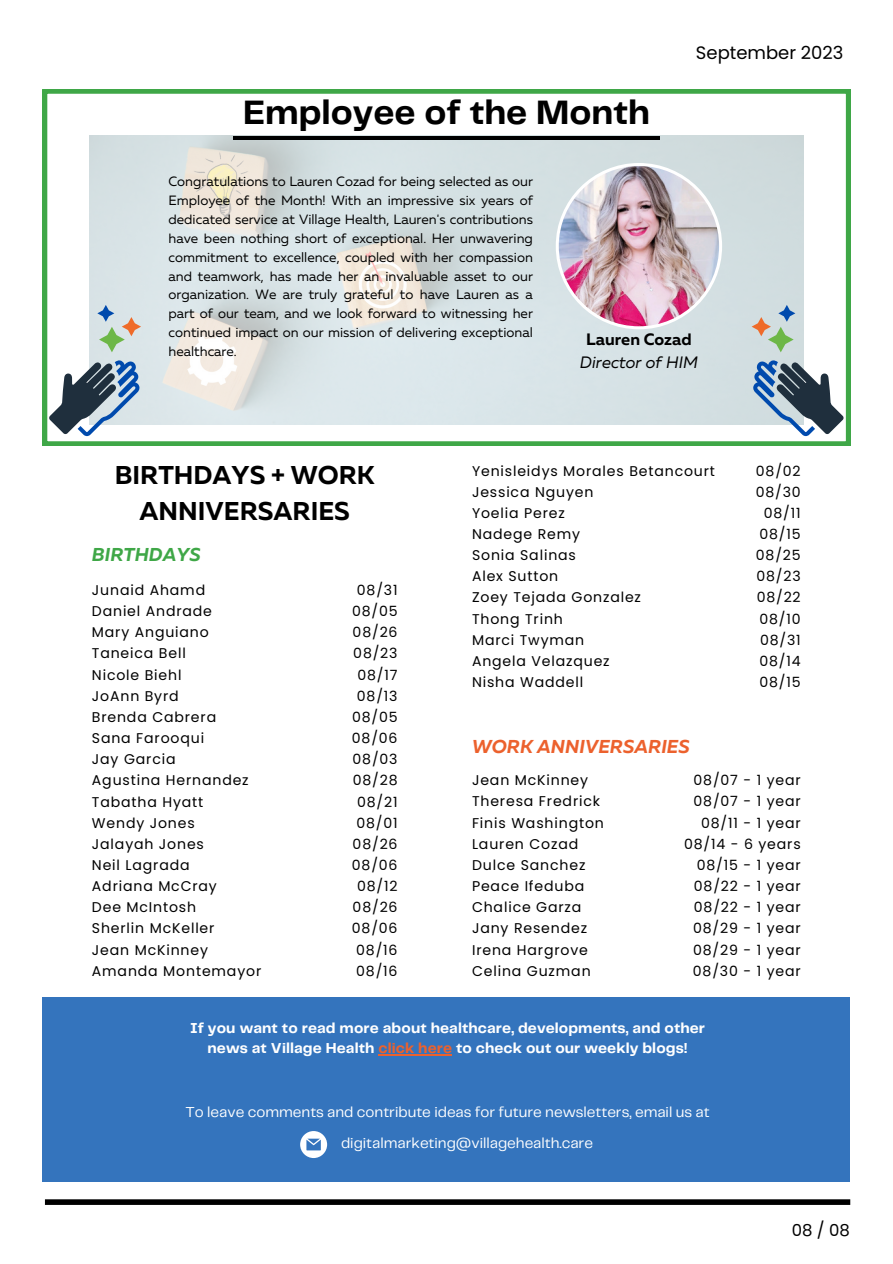
<style>
.page{position:relative;width:893px;height:1264px;background:#fff}
.page>*{position:absolute;margin:0;border:0;box-sizing:border-box;transform-origin:0 0}
.t1{font:700 35.1px "Telegraf";color:#000}
.t2{font:700 25.65px/35.7px "Muller";color:#000;text-align:center}
.t3{font:italic 700 18.6px "Muller";color:#ec612d}
.t4{font:italic 700 18.6px "Muller";color:#3fa747}
.t5{font:18px "Poppins";color:#000}
.t6{font:italic 16.5px "Muller";color:#000}
.t7{font:700 16.5px "Muller";color:#000}
.t8{font:16.5px "Poppins";color:#000}
.t9{font:700 15px/20.2px "Telegraf";letter-spacing:.005em;color:#fff;text-align:center}
.t10{font:15px "Telegraf";color:#fff}
.t11{font:14.1px "Poppins";letter-spacing:.06em;color:#000}
.t12{font:13.5px/18.8px "Muller";color:#000;text-align:justify}
.s1{color:#ec612d}
</style>
<div class="page">
<div style="left:45px;top:1199px;width:805px;height:5px;background:#000"></div>
<div style="left:43px;top:997px;width:806px;height:184px;background:#3474bd"></div>
<svg style="left:300px;top:1131px;width:27px;height:26px"></svg>
<svg style="left:43px;top:89px;width:807px;height:357px"></svg>
<svg style="left:752px;top:360px;width:91px;height:76px"></svg>
<svg style="left:751px;top:305px;width:44px;height:47px;background:#bdcac0"></svg>
<svg style="left:49px;top:360px;width:91px;height:76px"></svg>
<svg style="left:97px;top:305px;width:44px;height:47px;background:#c3cfc6"></svg>
<hr style="left:233px;top:136px;width:426px;height:3px;background:#000">
<hr style="left:378px;top:1054px;width:74px;height:1px;background:#ec612d">
<img style="left:555px;top:163px;width:167px;height:166px">
<p class="t1" style="left:243px;top:98px;width:408px">Employee of the Month</p>
<p class="t5" style="left:696px;top:40px;width:149px">September 2023</p>
<p class="t12" style="left:168px;top:173px;width:366px">Congratulations to Lauren Cozad for being selected as our Employee of the Month! With an impressive six years of dedicated service at Village Health, Lauren's contributions have been nothing short of exceptional. Her unwavering commitment to excellence, coupled with her compassion and teamwork, has made her an invaluable asset to our organization. We are truly grateful to have Lauren as a part of our team, and we look forward to witnessing her continued impact on our mission of delivering exceptional healthcare.</p>
<p class="t7" style="left:586px;top:333px;width:107px">Lauren Cozad</p>
<p class="t6" style="left:580px;top:355px;width:120px">Director of HIM</p>
<p class="t2" style="left:115px;top:460px;width:261px">BIRTHDAYS + WORK<br>ANNIVERSARIES</p>
<p class="t4" style="left:92px;top:547px;width:110px">BIRTHDAYS</p>
<p class="t11" style="left:92px;top:580px;width:115px">Junaid Ahamd</p>
<p class="t11" style="left:92px;top:601px;width:122px">Daniel Andrade</p>
<p class="t11" style="left:92px;top:622px;width:118px">Mary Anguiano</p>
<p class="t11" style="left:92px;top:643px;width:95px">Taneica Bell</p>
<p class="t11" style="left:92px;top:665px;width:91px">Nicole Biehl</p>
<p class="t11" style="left:92px;top:686px;width:88px">JoAnn Byrd</p>
<p class="t11" style="left:92px;top:707px;width:126px">Brenda Cabrera</p>
<p class="t11" style="left:92px;top:728px;width:114px">Sana Farooqui</p>
<p class="t11" style="left:92px;top:749px;width:85px">Jay Garcia</p>
<p class="t11" style="left:92px;top:770px;width:158px">Agustina Hernandez</p>
<p class="t11" style="left:92px;top:791px;width:113px">Tabatha Hyatt</p>
<p class="t11" style="left:92px;top:813px;width:104px">Wendy Jones</p>
<p class="t11" style="left:92px;top:834px;width:114px">Jalayah Jones</p>
<p class="t11" style="left:92px;top:855px;width:99px">Neil Lagrada</p>
<p class="t11" style="left:92px;top:876px;width:126px">Adriana McCray</p>
<p class="t11" style="left:92px;top:897px;width:106px">Dee McIntosh</p>
<p class="t11" style="left:92px;top:918px;width:124px">Sherlin McKeller</p>
<p class="t11" style="left:92px;top:939px;width:117px">Jean McKinney</p>
<p class="t11" style="left:92px;top:961px;width:171px">Amanda Montemayor</p>
<p class="t11" style="left:357px;top:580px;width:42px">08/31</p>
<p class="t11" style="left:352px;top:601px;width:47px">08/05</p>
<p class="t11" style="left:352px;top:622px;width:46px">08/26</p>
<p class="t11" style="left:353px;top:643px;width:46px">08/23</p>
<p class="t11" style="left:357px;top:665px;width:42px">08/17</p>
<p class="t11" style="left:357px;top:686px;width:42px">08/13</p>
<p class="t11" style="left:352px;top:707px;width:47px">08/05</p>
<p class="t11" style="left:352px;top:728px;width:47px">08/06</p>
<p class="t11" style="left:352px;top:749px;width:46px">08/03</p>
<p class="t11" style="left:352px;top:770px;width:46px">08/28</p>
<p class="t11" style="left:357px;top:791px;width:42px">08/21</p>
<p class="t11" style="left:356px;top:813px;width:43px">08/01</p>
<p class="t11" style="left:352px;top:834px;width:46px">08/26</p>
<p class="t11" style="left:352px;top:855px;width:47px">08/06</p>
<p class="t11" style="left:357px;top:876px;width:42px">08/12</p>
<p class="t11" style="left:352px;top:897px;width:46px">08/26</p>
<p class="t11" style="left:352px;top:918px;width:47px">08/06</p>
<p class="t11" style="left:356px;top:939px;width:43px">08/16</p>
<p class="t11" style="left:356px;top:961px;width:43px">08/16</p>
<p class="t11" style="left:472px;top:460px;width:244px">Yenisleidys Morales Betancourt</p>
<p class="t11" style="left:472px;top:482px;width:123px">Jessica Nguyen</p>
<p class="t11" style="left:472px;top:503px;width:94px">Yoelia Perez</p>
<p class="t11" style="left:472px;top:524px;width:109px">Nadege Remy</p>
<p class="t11" style="left:472px;top:545px;width:105px">Sonia Salinas</p>
<p class="t11" style="left:472px;top:566px;width:88px">Alex Sutton</p>
<p class="t11" style="left:472px;top:587px;width:170px">Zoey Tejada Gonzalez</p>
<p class="t11" style="left:472px;top:608px;width:92px">Thong Trinh</p>
<p class="t11" style="left:472px;top:630px;width:114px">Marci Twyman</p>
<p class="t11" style="left:472px;top:651px;width:139px">Angela Velazquez</p>
<p class="t11" style="left:472px;top:672px;width:113px">Nisha Waddell</p>
<p class="t3" style="left:472px;top:738px;width:219px">WORK ANNIVERSARIES</p>
<p class="t11" style="left:755px;top:460px;width:46px">08/02</p>
<p class="t11" style="left:755px;top:482px;width:46px">08/30</p>
<p class="t11" style="left:763px;top:503px;width:38px">08/11</p>
<p class="t11" style="left:759px;top:524px;width:43px">08/15</p>
<p class="t11" style="left:755px;top:545px;width:46px">08/25</p>
<p class="t11" style="left:756px;top:566px;width:46px">08/23</p>
<p class="t11" style="left:756px;top:587px;width:46px">08/22</p>
<p class="t11" style="left:759px;top:608px;width:43px">08/10</p>
<p class="t11" style="left:760px;top:630px;width:42px">08/31</p>
<p class="t11" style="left:759px;top:651px;width:43px">08/14</p>
<p class="t11" style="left:759px;top:672px;width:43px">08/15</p>
<p class="t11" style="left:472px;top:770px;width:118px">Jean McKinney</p>
<p class="t11" style="left:472px;top:791px;width:130px">Theresa Fredrick</p>
<p class="t11" style="left:472px;top:812px;width:133px">Finis Washington</p>
<p class="t11" style="left:472px;top:834px;width:108px">Lauren Cozad</p>
<p class="t11" style="left:472px;top:855px;width:115px">Dulce Sanchez</p>
<p class="t11" style="left:472px;top:876px;width:114px">Peace Ifeduba</p>
<p class="t11" style="left:472px;top:897px;width:111px">Chalice Garza</p>
<p class="t11" style="left:472px;top:918px;width:117px">Jany Resendez</p>
<p class="t11" style="left:472px;top:939px;width:117px">Irena Hargrove</p>
<p class="t11" style="left:472px;top:961px;width:120px">Celina Guzman</p>
<p class="t11" style="left:693px;top:770px;width:109px">08/07 - 1 year</p>
<p class="t11" style="left:693px;top:791px;width:109px">08/07 - 1 year</p>
<p class="t11" style="left:701px;top:812px;width:101px">08/11 - 1 year</p>
<p class="t11" style="left:684px;top:834px;width:118px">08/14 - 6 years</p>
<p class="t11" style="left:696px;top:855px;width:105px">08/15 - 1 year</p>
<p class="t11" style="left:693px;top:876px;width:108px">08/22 - 1 year</p>
<p class="t11" style="left:693px;top:897px;width:108px">08/22 - 1 year</p>
<p class="t11" style="left:693px;top:918px;width:109px">08/29 - 1 year</p>
<p class="t11" style="left:693px;top:939px;width:109px">08/29 - 1 year</p>
<p class="t11" style="left:693px;top:961px;width:109px">08/30 - 1 year</p>
<p class="t9" style="left:190px;top:1018px;width:516px">If you want to read more about healthcare, developments, and other news at Village Health <span class="s1">click here</span> to check out our weekly blogs!</p>
<p class="t10" style="left:185px;top:1105px;width:525px">To leave comments and contribute ideas for future newsletters, email us at</p>
<p class="t10" style="left:341px;top:1136px;width:253px">digitalmarketing@villagehealth.care</p>
<p class="t8" style="left:791px;top:1218px;width:60px">08 / 08</p>
</div>
